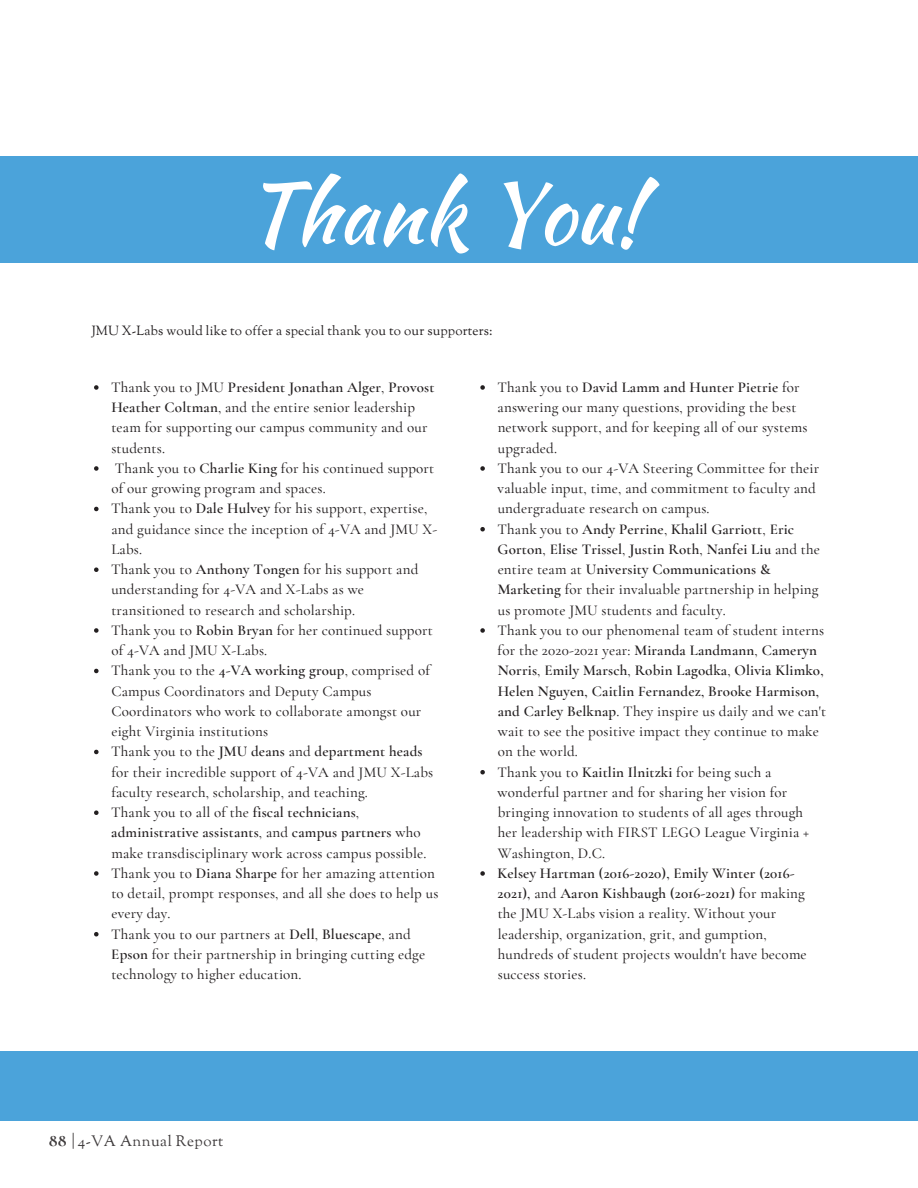
<style>
.page{position:relative;width:918px;height:1188px;background:#fff}
.page>*{position:absolute;margin:0;border:0;box-sizing:border-box;transform-origin:0 0}
.t1{font:84px "Kaushan Script";color:#fff}
.t2{font:500 15px/20.2px "Cormorant Garamond";letter-spacing:.01em;color:#231f20}
.t3{font:15px "Sorts Mill Goudy";letter-spacing:.03em;color:#231f20}
.t4{font:13.2px "Sorts Mill Goudy";letter-spacing:.01em;color:#231f20}
.s1{font-weight:600}
.s2{font-family:"Cormorant Garamond";font-weight:700;font-size:18px}
</style>
<div class="page">
<div style="left:0;top:156px;width:918px;height:107px;background:#4ba3da"></div>
<div style="left:0;top:1051px;width:918px;height:70px;background:#4ba3da"></div>
<svg style="left:94px;top:385px;width:5px;height:5px"></svg>
<svg style="left:94px;top:466px;width:5px;height:5px"></svg>
<svg style="left:94px;top:507px;width:5px;height:4px"></svg>
<svg style="left:94px;top:567px;width:5px;height:5px"></svg>
<svg style="left:94px;top:628px;width:5px;height:5px"></svg>
<svg style="left:94px;top:669px;width:5px;height:4px"></svg>
<svg style="left:94px;top:750px;width:5px;height:4px"></svg>
<svg style="left:94px;top:810px;width:5px;height:5px"></svg>
<svg style="left:94px;top:871px;width:5px;height:5px"></svg>
<svg style="left:94px;top:932px;width:5px;height:4px"></svg>
<svg style="left:480px;top:385px;width:5px;height:5px"></svg>
<svg style="left:480px;top:466px;width:5px;height:5px"></svg>
<svg style="left:480px;top:527px;width:5px;height:4px"></svg>
<svg style="left:480px;top:628px;width:5px;height:5px"></svg>
<svg style="left:480px;top:770px;width:5px;height:4px"></svg>
<svg style="left:480px;top:871px;width:5px;height:5px"></svg>
<p class="t1" style="left:245px;top:152px;width:398px">Thank You!</p>
<p class="t4" style="left:92px;top:322px;width:402px">JMU X-Labs would like to offer a special thank you to our supporters:</p>
<p class="t2" style="left:111px;top:377px;width:329px">Thank you to JMU <span class="s1">President Jonathan Alger</span>, <span class="s1">Provost Heather Coltman</span>, and the entire senior leadership team for supporting our campus community and our students.<br>Thank you to <span class="s1">Charlie King</span> for his continued support of our growing program and spaces.<br>Thank you to <span class="s1">Dale Hulvey</span> for his support, expertise, and guidance since the inception of 4-VA and JMU X-Labs.<br>Thank you to <span class="s1">Anthony Tongen</span> for his support and understanding for 4-VA and X-Labs as we transitioned to research and scholarship.<br>Thank you to <span class="s1">Robin Bryan</span> for her continued support of 4-VA and JMU X-Labs.<br>Thank you to the <span class="s1">4-VA working group</span>, comprised of Campus Coordinators and Deputy Campus Coordinators who work to collaborate amongst our eight Virginia institutions<br>Thank you to the <span class="s1">JMU deans</span> and <span class="s1">department heads </span>for their incredible support of 4-VA and JMU X-Labs faculty research, scholarship, and teaching.<br>Thank you to all of the <span class="s1">fiscal technicians</span>, <span class="s1">administrative assistants</span>, and <span class="s1">campus partners</span> who make transdisciplinary work across campus possible.<br>Thank you to <span class="s1">Diana Sharpe</span> for her amazing attention to detail, prompt responses, and all she does to help us every day.<br>Thank you to our partners at <span class="s1">Dell</span>, <span class="s1">Bluescape</span>, and <span class="s1">Epson</span> for their partnership in bringing cutting edge technology to higher education.</p>
<p class="t2" style="left:498px;top:377px;width:330px">Thank you to <span class="s1">David Lamm and Hunter Pietrie</span> for answering our many questions, providing the best network support, and for keeping all of our systems upgraded.<br>Thank you to our 4-VA Steering Committee for their valuable input, time, and commitment to faculty and undergraduate research on campus.<br>Thank you to <span class="s1">Andy Perrine</span>, <span class="s1">Khalil Garriott</span>, <span class="s1">Eric Gorton</span>, <span class="s1">Elise Trissel</span>, <span class="s1">Justin Roth</span>, <span class="s1">Nanfei Liu</span> and the entire team at <span class="s1">University Communications &amp; Marketing</span> for their invaluable partnership in helping us promote JMU students and faculty.<br>Thank you to our phenomenal team of student interns for the 2020-2021 year: <span class="s1">Miranda Landmann</span>, <span class="s1">Cameryn Norris</span>, <span class="s1">Emily Marsch</span>, <span class="s1">Robin Lagodka</span>, <span class="s1">Olivia Klimko, Helen Nguyen, Caitlin Fernandez, Brooke Harmison, and Carley Belknap</span>. They inspire us daily and we can't wait to see the positive impact they continue to make on the world.<br>Thank you to <span class="s1">Kaitlin Ilnitzki</span> for being such a wonderful partner and for sharing her vision for bringing innovation to students of all ages through her leadership with FIRST LEGO League Virginia + Washington, D.C.<br><span class="s1">Kelsey Hartman (2016-2020), Emily Winter (2016- 2021),</span> and <span class="s1">Aaron Kishbaugh (2016-2021)</span> for making the JMU X-Labs vision a reality. Without your leadership, organization, grit, and gumption, hundreds of student projects wouldn't have become success stories.</p>
<p class="t3" style="left:48px;top:1132px;width:176px"><span class="s2">88 |</span> 4-VA Annual Report</p>
</div>
